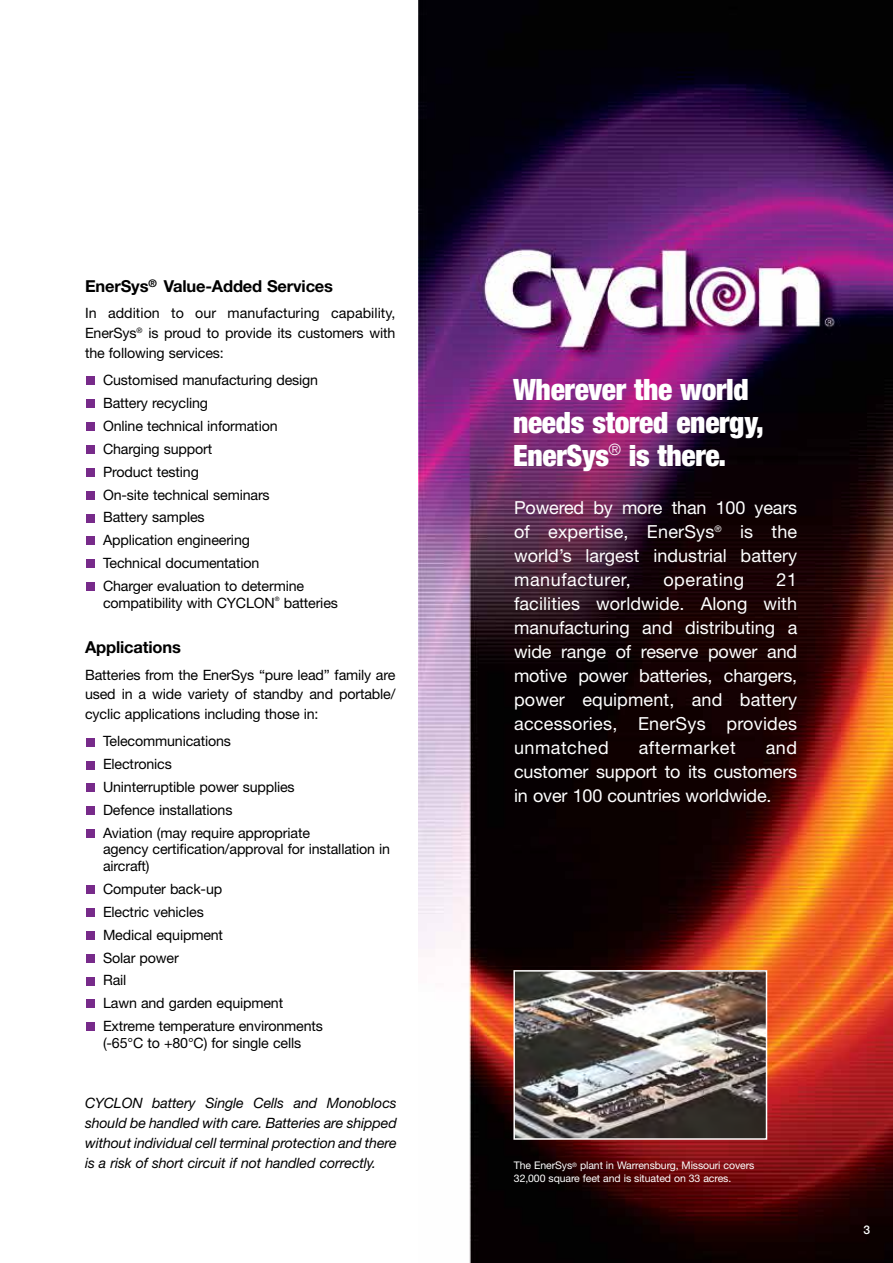
<style>
.page{position:relative;width:893px;height:1263px;background:#fff}
.page>*{position:absolute;margin:0;border:0;box-sizing:border-box;transform-origin:0 0}
.t1{font:900 condensed 29.55px/33.2px "Helvetica Neue";letter-spacing:-.01em;color:#fff}
.t2{font:18px/24px "Helvetica Neue";letter-spacing:.01em;color:#fff;text-align:justify}
.t3{font:18px "Helvetica Neue";letter-spacing:.03em;color:#fff}
.t4{font:700 16.5px "Helvetica Neue";letter-spacing:-.01em;color:#000}
.t5{font:14.25px/23px "Helvetica Neue";letter-spacing:-.01em;color:#000}
.t6{font:italic 14.25px/20px "Helvetica Neue";letter-spacing:-.01em;color:#000;text-align:justify}
.t7{font:500 12px "Helvetica Neue";color:#fff}
.t8{font:10.5px/12.6px "Helvetica Neue";letter-spacing:-.01em;color:#fff}
.t9{font:6px "Helvetica Neue";color:#000}
</style>
<div class="page">
<img style="left:418px;top:0;width:475px;height:1263px">
<div style="left:87px;top:376px;width:8px;height:9px;background:#772a8a"></div>
<div style="left:87px;top:399px;width:8px;height:9px;background:#772a8a"></div>
<div style="left:87px;top:422px;width:8px;height:9px;background:#772a8a"></div>
<div style="left:87px;top:445px;width:8px;height:9px;background:#772a8a"></div>
<div style="left:87px;top:468px;width:8px;height:9px;background:#772a8a"></div>
<div style="left:87px;top:491px;width:8px;height:8px;background:#772a8a"></div>
<div style="left:87px;top:514px;width:8px;height:8px;background:#772a8a"></div>
<div style="left:87px;top:537px;width:8px;height:8px;background:#772a8a"></div>
<div style="left:87px;top:559px;width:8px;height:9px;background:#772a8a"></div>
<div style="left:87px;top:582px;width:8px;height:9px;background:#772a8a"></div>
<div style="left:87px;top:738px;width:8px;height:8px;background:#772a8a"></div>
<div style="left:87px;top:761px;width:8px;height:8px;background:#772a8a"></div>
<div style="left:87px;top:783px;width:8px;height:9px;background:#772a8a"></div>
<div style="left:87px;top:806px;width:8px;height:9px;background:#772a8a"></div>
<div style="left:87px;top:829px;width:8px;height:9px;background:#772a8a"></div>
<div style="left:87px;top:885px;width:8px;height:9px;background:#772a8a"></div>
<div style="left:87px;top:908px;width:8px;height:9px;background:#772a8a"></div>
<div style="left:87px;top:931px;width:8px;height:8px;background:#772a8a"></div>
<div style="left:87px;top:954px;width:8px;height:8px;background:#772a8a"></div>
<div style="left:87px;top:977px;width:8px;height:8px;background:#772a8a"></div>
<div style="left:87px;top:1000px;width:8px;height:8px;background:#772a8a"></div>
<div style="left:87px;top:1022px;width:8px;height:9px;background:#772a8a"></div>
<img style="left:516px;top:973px;width:248px;height:164px">
<div style="left:513px;top:970px;width:254px;height:170px;border:2px solid #fff"></div>
<p class="t4" style="left:85px;top:276px;width:250px">EnerSys<sup>®</sup> Value-Added Services</p>
<p class="t5" style="left:85px;top:303px;width:312px;line-height:20px;text-align:justify">In addition to our manufacturing capability, EnerSys<sup>®</sup> is proud to provide its customers with the following services:</p>
<p class="t5" style="left:103px;top:368px;width:217px">Customised manufacturing design<br>Battery recycling<br>Online technical information<br>Charging support<br>Product testing<br>On-site technical seminars<br>Battery samples<br>Application engineering<br>Technical documentation<br>Charger evaluation to determine</p>
<p class="t5" style="left:103px;top:591px;width:173px">compatibility with CYCLON</p>
<p class="t9" style="left:275px;top:595px;width:6px">®</p>
<p class="t5" style="left:284px;top:591px;width:56px">batteries</p>
<p class="t4" style="left:85px;top:637px;width:97px">Applications</p>
<p class="t5" style="left:85px;top:664px;width:312px;line-height:20px;text-align:justify">Batteries from the EnerSys “pure lead” family are used in a wide variety of standby and portable/ cyclic applications including those in:</p>
<p class="t5" style="left:103px;top:730px;width:209px">Telecommunications<br>Electronics<br>Uninterruptible power supplies<br>Defence installations<br>Aviation (may require appropriate</p>
<p class="t5" style="left:103px;top:841px;width:289px;line-height:16.5px">agency certification/approval for installation in aircraft)</p>
<p class="t5" style="left:103px;top:877px;width:221px">Computer back-up<br>Electric vehicles<br>Medical equipment<br>Solar power<br>Rail<br>Lawn and garden equipment<br>Extreme temperature environments</p>
<p class="t5" style="left:103px;top:1031px;width:200px">(-65°C to +80°C) for single cells</p>
<p class="t6" style="left:85px;top:1093px;width:313px">CYCLON battery Single Cells and Monoblocs should be handled with care. Batteries are shipped without individual cell terminal protection and there is a risk of short circuit if not handled correctly.</p>
<h1 class="t1" style="left:513px;top:372px;width:252px">Wherever the world needs stored energy,<br>EnerSys<sup>®</sup> is there.</h1>
<p class="t2" style="left:514px;top:495px;width:285px">Powered by more than 100 years of expertise, EnerSys<sup>®</sup> is the world’s largest industrial battery manufacturer,</p>
<p class="t3" style="left:663px;top:569px;width:82px">operating</p>
<p class="t2" style="left:514px;top:567px;width:285px;text-indent:263px">21 facilities worldwide. Along with manufacturing and distributing a wide range of reserve power and motive power batteries, chargers, power equipment, and battery accessories, EnerSys provides unmatched</p>
<p class="t2" style="left:639px;top:735px;width:98px">aftermarket</p>
<p class="t2" style="left:514px;top:735px;width:285px;text-indent:252px">and customer support to its customers in over 100 countries worldwide.</p>
<p class="t8" style="left:514px;top:1159px;width:242px">The EnerSys<sup>®</sup> plant in Warrensburg, Missouri covers<br>32,000 square feet and is situated on 33 acres.</p>
<p class="t7" style="left:863px;top:1223px;width:8px">3</p>
</div>
